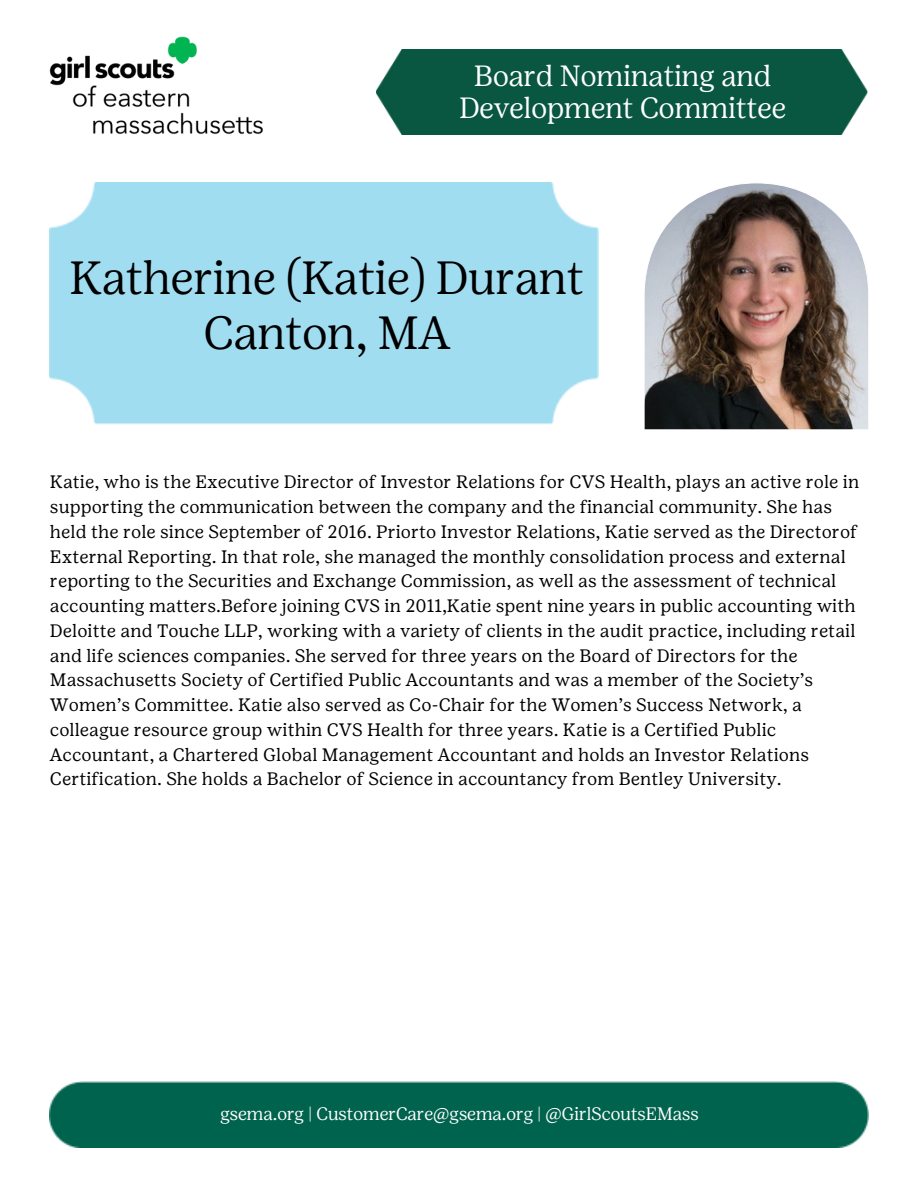
<style>
.page{position:relative;width:918px;height:1188px;background:#fff}
.page>*{position:absolute;margin:0;border:0;box-sizing:border-box;transform-origin:0 0}
.t1{font:300 46.5px "Girl Scout Display";color:#000}
.t2{font:300 29.25px "Girl Scout Display";color:#fff}
.t3{font:18px/24.8px "Girl Scout Text";color:#000}
.t4{font:300 18px "Girl Scout Display";color:#fff}
</style>
<div class="page">
<img style="left:49px;top:36px;width:214px;height:99px">
<div style="left:376px;top:49px;width:492px;height:86px;background:#095740"></div>
<img style="left:644px;top:183px;width:225px;height:247px">
<div style="left:50px;top:182px;width:549px;height:242px;background:#a1ddf1"></div>
<div style="left:50px;top:1081px;width:819px;height:66px;background:#00634e"></div>
<p class="t2" style="left:474px;top:59px;width:298px">Board Nominating and</p>
<p class="t2" style="left:459px;top:90px;width:328px">Development Committee</p>
<p class="t1" style="left:70px;top:250px;width:516px">Katherine (Katie) Durant</p>
<p class="t1" style="left:204px;top:305px;width:248px">Canton, MA</p>
<p class="t3" style="left:50px;top:470px;width:811px">Katie, who is the Executive Director of Investor Relations for CVS Health, plays an active role in supporting the communication between the company and the financial community. She has held the role since September of 2016. Priorto Investor Relations, Katie served as the Directorof External Reporting. In that role, she managed the monthly consolidation process and external reporting to the Securities and Exchange Commission, as well as the assessment of technical accounting matters.Before joining CVS in 2011,Katie spent nine years in public accounting with Deloitte and Touche LLP, working with a variety of clients in the audit practice, including retail and life sciences companies. She served for three years on the Board of Directors for the Massachusetts Society of Certified Public Accountants and was a member of the Society’s Women’s Committee. Katie also served as Co-Chair for the Women’s Success Network, a colleague resource group within CVS Health for three years. Katie is a Certified Public Accountant, a Chartered Global Management Accountant and holds an Investor Relations Certification. She holds a Bachelor of Science in accountancy from Bentley University.</p>
<p class="t4" style="left:220px;top:1103px;width:480px">gsema.org | CustomerCare@gsema.org | @GirlScoutsEMass</p>
</div>
